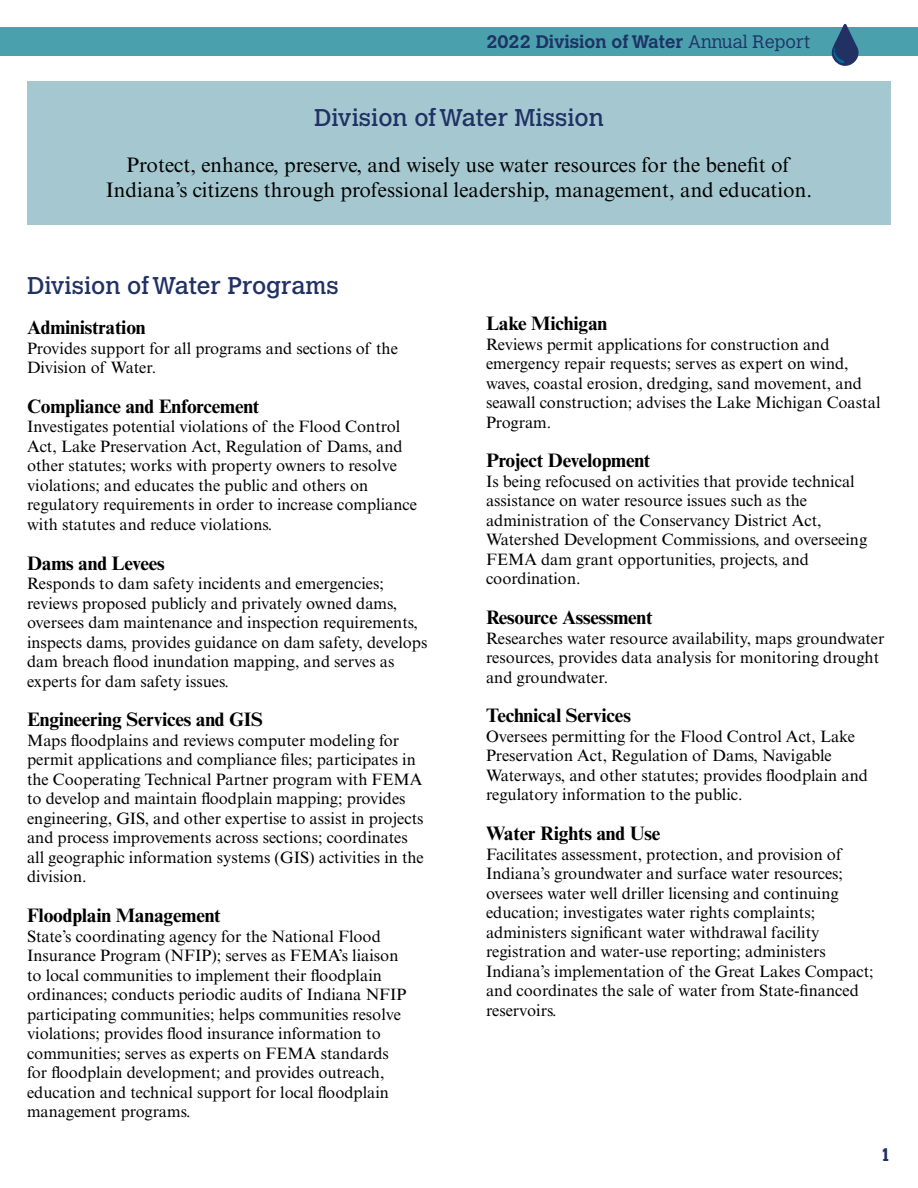
<style>
.page{position:relative;width:918px;height:1188px;background:#fff}
.page>*{position:absolute;margin:0;border:0;box-sizing:border-box;transform-origin:0 0}
.t1{font:24px "Calvert MT Std";color:#203165}
.t2{font:21px/25.5px "Times New Roman MT Std";color:#000;text-align:center}
.t3{font:700 19.5px "Times New Roman MT Std";letter-spacing:-.01em;color:#000}
.t4{font:700 18px "Calvert MT Std";color:#203165}
.t5{font:16.5px/19.5px "Times New Roman MT Std";color:#000}
.s1{font-weight:300}
</style>
<div class="page">
<div style="left:0;top:27px;width:918px;height:28px;background:#4aa1ad"></div>
<svg style="left:831px;top:24px;width:28px;height:42px"></svg>
<div style="left:27px;top:81px;width:864px;height:143px;background:#a5c8d0"></div>
<p class="t4" style="left:486px;top:30px;width:325px">2022 Division of Water <span class="s1">Annual Report</span></p>
<h2 class="t1" style="left:314px;top:104px;width:291px">Division of Water Mission</h2>
<p class="t2" style="left:106px;top:152px;width:708px">Protect, enhance, preserve, and wisely use water resources for the beneft of<br>Indiana’s citizens through professional leadership, management, and education.</p>
<h2 class="t1" style="left:27px;top:272px;width:313px">Division of Water Programs</h2>
<h3 class="t3" style="left:27px;top:315px;width:120px">Administration</h3>
<p class="t5" style="left:27px;top:338px;width:372px">Provides support for all programs and sections of the<br>Division of Water.</p>
<h3 class="t3" style="left:27px;top:394px;width:234px">Compliance and Enforcement</h3>
<p class="t5" style="left:27px;top:417px;width:391px">Investigates potential violations of the Flood Control Act, Lake Preservation Act, Regulation of Dams, and other statutes; works with property owners to resolve violations; and educates the public and others on regulatory requirements in order to increase compliance with statutes and reduce violations.</p>
<h3 class="t3" style="left:27px;top:551px;width:139px">Dams and Levees</h3>
<p class="t5" style="left:27px;top:574px;width:402px">Responds to dam safety incidents and emergencies; reviews proposed publicly and privately owned dams, oversees dam maintenance and inspection requirements, inspects dams, provides guidance on dam safety, develops dam breach food inundation mapping, and serves as experts for dam safety issues.</p>
<h3 class="t3" style="left:27px;top:708px;width:238px">Engineering Services and GIS</h3>
<p class="t5" style="left:27px;top:731px;width:398px">Maps foodplains and reviews computer modeling for permit applications and compliance fles; participates in the Cooperating Technical Partner program with FEMA to develop and maintain foodplain mapping; provides engineering, GIS, and other expertise to assist in projects and process improvements across sections; coordinates all geographic information systems (GIS) activities in the division.</p>
<h3 class="t3" style="left:27px;top:903px;width:195px">Floodplain Management</h3>
<p class="t5" style="left:27px;top:926px;width:381px">State’s coordinating agency for the National Flood Insurance Program (NFIP); serves as FEMA’s liaison to local communities to implement their foodplain ordinances; conducts periodic audits of Indiana NFIP participating communities; helps communities resolve violations; provides food insurance information to communities; serves as experts on FEMA standards for foodplain development; and provides outreach, education and technical support for local foodplain management programs.</p>
<h3 class="t3" style="left:486px;top:312px;width:123px">Lake Michigan</h3>
<p class="t5" style="left:486px;top:334px;width:396px">Reviews permit applications for construction and emergency repair requests; serves as expert on wind, waves, coastal erosion, dredging, sand movement, and seawall construction; advises the Lake Michigan Coastal Program.</p>
<h3 class="t3" style="left:486px;top:449px;width:166px">Project Development</h3>
<p class="t5" style="left:486px;top:472px;width:383px">Is being refocused on activities that provide technical assistance on water resource issues such as the administration of the Conservancy District Act, Watershed Development Commissions, and overseeing FEMA dam grant opportunities, projects, and coordination.</p>
<h3 class="t3" style="left:486px;top:606px;width:168px">Resource Assessment</h3>
<p class="t5" style="left:486px;top:628px;width:400px">Researches water resource availability, maps groundwater resources, provides data analysis for monitoring drought and groundwater.</p>
<h3 class="t3" style="left:486px;top:704px;width:146px">Technical Services</h3>
<p class="t5" style="left:486px;top:727px;width:384px">Oversees permitting for the Flood Control Act, Lake Preservation Act, Regulation of Dams, Navigable Waterways, and other statutes; provides foodplain and regulatory information to the public.</p>
<h3 class="t3" style="left:486px;top:822px;width:176px">Water Rights and Use</h3>
<p class="t5" style="left:486px;top:844px;width:389px">Facilitates assessment, protection, and provision of Indiana’s groundwater and surface water resources; oversees water well driller licensing and continuing education; investigates water rights complaints; administers signifcant water withdrawal facility registration and water-use reporting; administers Indiana’s implementation of the Great Lakes Compact; and coordinates the sale of water from State-fnanced reservoirs.</p>
<p class="t4" style="left:880px;top:1143px;width:13px">1</p>
</div>
